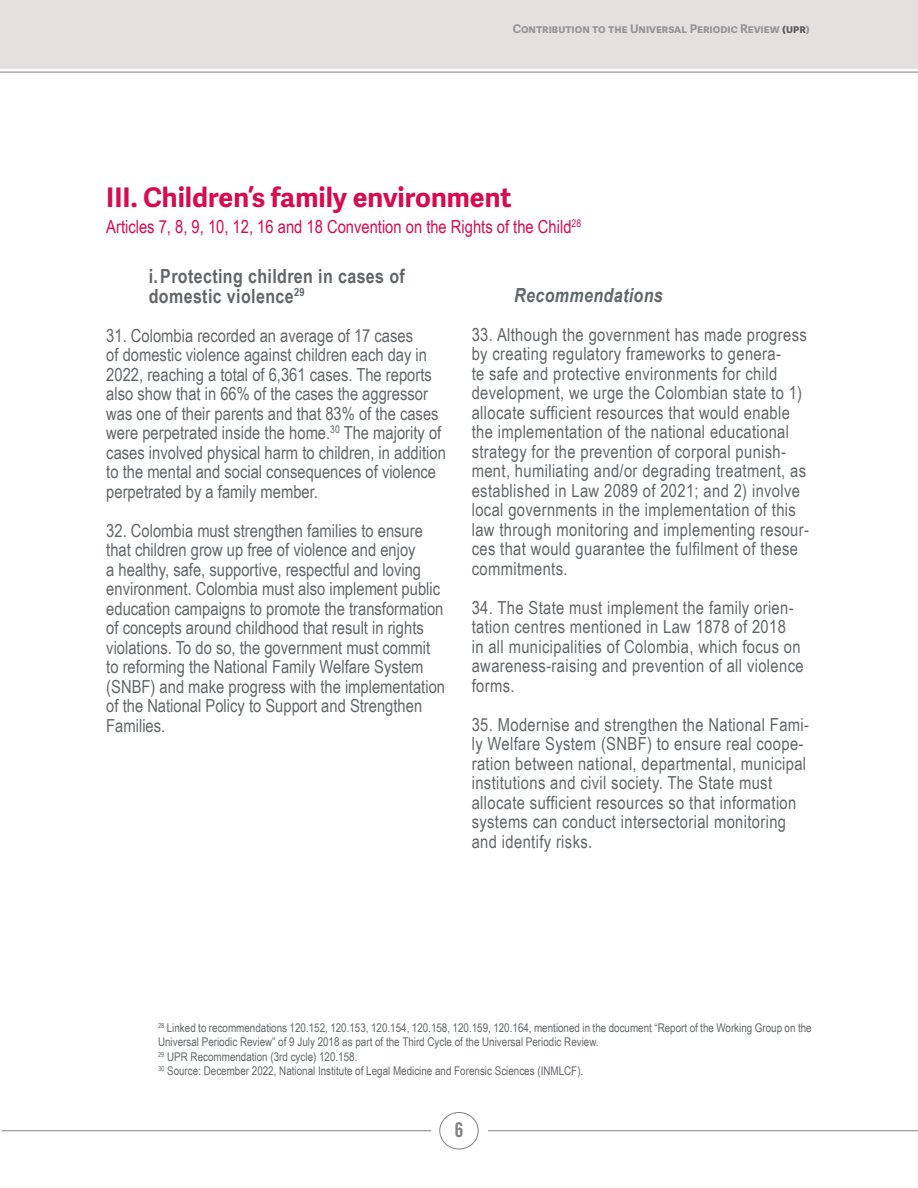
<style>
.page{position:relative;width:918px;height:1188px;background:#fff}
.page>*{position:absolute;margin:0;border:0;box-sizing:border-box;transform-origin:0 0}
.t1{font:700 27px "Adelle Sans";color:#d70b50}
.t2{font:21px "Bebas Neue";color:#828183}
.t3{font:700 19.5px/19.5px "Arial Narrow";letter-spacing:.02em;color:#636668}
.t4{font:italic 700 19.5px "Arial Narrow";letter-spacing:.02em;color:#636668}
.t5{font:18px/19.5px "Arial Narrow";letter-spacing:.02em;color:#636668}
.t6{font:18px/19.5px "Arial Narrow";color:#636668}
.t7{font:18px "Arial Narrow";color:#d70b50}
.t8{font:12px/14.4px "Arial Narrow";color:#636668}
.t9{font:700 12px "Adelle Sans";color:#939598}
.s1{color:#5c5c5f}
</style>
<div class="page">
<div style="left:0;top:0;width:918px;height:68px;background:#e4e0e0"></div>
<div style="left:440px;top:1112px;width:38px;height:37px;border:1px solid #828183;border-radius:50%"></div>
<hr style="left:2px;top:1130px;width:429px;height:1px;background:#828183">
<hr style="left:488px;top:1130px;width:430px;height:1px;background:#828183">
<hr style="left:0;top:72px;width:918px;height:1px;background:#828183">
<p class="t9" style="left:513px;top:22px;width:299px">Contribution to the Universal Periodic Review <span class="s1">(Upr</span>)</p>
<p class="t1" style="left:106px;top:182px;width:407px">III. Children’s family environment</p>
<p class="t7" style="left:106px;top:214px;width:476px">Articles 7, 8, 9, 10, 12, 16 and 18 Convention on the Rights of the Child<sup>28</sup></p>
<p class="t3" style="left:149px;top:266px;width:258px">i.Protecting children in cases of domestic violence<sup>29</sup></p>
<p class="t6" style="left:106px;top:325px;width:341px">31. Colombia recorded an average of 17 cases<br>of domestic violence against children each day in 2022, reaching a total of 6,361 cases. The reports also show that in 66% of the cases the aggressor was one of their parents and that 83% of the cases were perpetrated inside the home.<sup>30</sup> The majority of cases involved physical harm to children, in addition to the mental and social consequences of violence perpetrated by a family member.</p>
<p class="t6" style="left:106px;top:520px;width:340px">32. Colombia must strengthen families to ensure that children grow up free of violence and enjoy<br>a healthy, safe, supportive, respectful and loving environment. Colombia must also implement public education campaigns to promote the transformation of concepts around childhood that result in rights violations. To do so, the government must commit to reforming the National Family Welfare System (SNBF) and make progress with the implementation of the National Policy to Support and Strengthen Families.</p>
<p class="t4" style="left:514px;top:280px;width:150px">Recommendations</p>
<p class="t5" style="left:472px;top:324px;width:339px">33. Although the government has made progress by creating regulatory frameworks to genera-<br>te safe and protective environments for child development, we urge the Colombian state to 1) allocate sufficient resources that would enable the implementation of the national educational strategy for the prevention of corporal punish&shy;ment, humiliating and/or degrading treatment, as established in Law 2089 of 2021; and 2) involve local governments in the implementation of this law through monitoring and implementing resour&shy;ces that would guarantee the fulfilment of these commitments.</p>
<p class="t5" style="left:472px;top:597px;width:333px">34. The State must implement the family orien&shy;tation centres mentioned in Law 1878 of 2018<br>in all municipalities of Colombia, which focus on awareness-raising and prevention of all violence forms.</p>
<p class="t5" style="left:472px;top:714px;width:339px">35. Modernise and strengthen the National Fami&shy;ly Welfare System (SNBF) to ensure real coope&shy;ration between national, departmental, municipal institutions and civil society. The State must allocate sufficient resources so that information systems can conduct intersectorial monitoring and identify risks.</p>
<p class="t8" style="left:158px;top:1020px;width:655px"><sup>28</sup> Linked to recommendations 120.152, 120.153, 120.154, 120.158, 120.159, 120.164, mentioned in the document “Report of the Working Group on the<br>Universal Periodic Review” of 9 July 2018 as part of the Third Cycle of the Universal Periodic Review.</p>
<p class="t8" style="left:158px;top:1049px;width:201px"><sup>29</sup> UPR Recommendation (3rd cycle) 120.158.</p>
<p class="t8" style="left:158px;top:1063px;width:427px"><sup>30</sup> Source: December 2022, National Institute of Legal Medicine and Forensic Sciences (INMLCF).</p>
<p class="t2" style="left:455px;top:1118px;width:10px">6</p>
</div>
